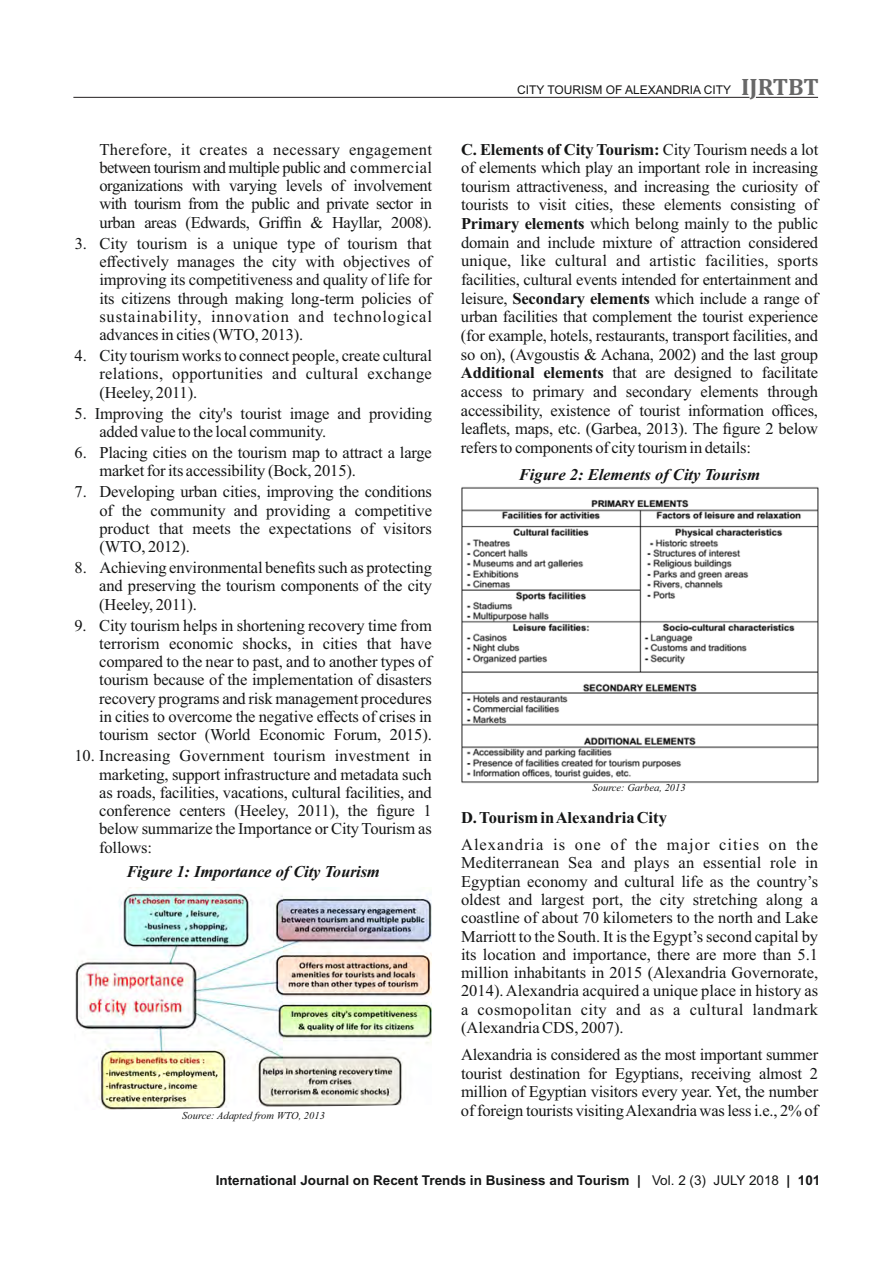
<style>
.page{position:relative;width:893px;height:1263px;background:#fff}
.page>*{position:absolute;margin:0;border:0;box-sizing:border-box;transform-origin:0 0}
.t1{font:16.5px/18.3px "Times New Roman";letter-spacing:-.01em;color:#151616;text-align:justify}
.t2{font:italic 700 16.5px "Times New Roman";letter-spacing:-.01em;color:#151616}
.t3{font:700 16.5px "Times New Roman";color:#151616}
.t4{font:700 13.5px "Arial";color:#151616}
.t5{font:13.5px "Arial";color:#151616}
.t6{font:12px "Arial";color:#151616}
.t7{font:italic 10.5px "Times New Roman";color:#151616}
.s1{font-family:"Cambria";font-weight:700;font-size:24px;color:#686868}
.s2{font-weight:700}
.s3{font-weight:400}
</style>
<div class="page">
<hr style="left:756px;top:97px;width:62px;height:1px;background:#231f20">
<hr style="left:73px;top:97px;width:676px;height:1px;background:#231f20">
<img style="left:75px;top:887px;width:357px;height:223px">
<img style="left:461px;top:487px;width:357px;height:296px">
<p class="t1" style="left:99px;top:141px;width:334px">Therefore, it creates a necessary engagement between tourism and multiple public and commercial organizations with varying levels of involvement with tourism from the public and private sector in urban areas (Edwards, Griffin &amp; Hayllar, 2008).</p>
<p class="t1" style="left:99px;top:236px;width:334px;text-indent:-25px">3. City tourism is a unique type of tourism that effectively manages the city with objectives of improving its competitiveness and quality of life for its citizens through making long-term policies of sustainability, innovation and technological advances in cities (WTO, 2013).</p>
<p class="t1" style="left:99px;top:348px;width:334px;text-indent:-25px">4. City tourism works to connect people, create cultural relations, opportunities and cultural exchange (Heeley, 2011).</p>
<p class="t1" style="left:99px;top:406px;width:334px;text-indent:-25px">5. Improving the city's tourist image and providing added value to the local community.</p>
<p class="t1" style="left:99px;top:445px;width:334px;text-indent:-25px">6. Placing cities on the tourism map to attract a large market for its accessibility (Bock, 2015).</p>
<p class="t1" style="left:99px;top:484px;width:334px;text-indent:-25px">7. Developing urban cities, improving the conditions of the community and providing a competitive product that meets the expectations of visitors (WTO, 2012).</p>
<p class="t1" style="left:99px;top:560px;width:334px;text-indent:-25px">8. Achieving environmental benefits such as protecting and preserving the tourism components of the city (Heeley, 2011).</p>
<p class="t1" style="left:99px;top:617px;width:334px;text-indent:-25px">9. City tourism helps in shortening recovery time from terrorism economic shocks, in cities that have compared to the near to past, and to another types of tourism because of the implementation of disasters recovery programs and risk management procedures in cities to overcome the negative effects of crises in tourism sector (World Economic Forum, 2015).</p>
<p class="t1" style="left:99px;top:748px;width:334px;text-indent:-25px">10. Increasing Government tourism investment in marketing, support infrastructure and metadata such as roads, facilities, vacations, cultural facilities, and conference centers (Heeley, 2011), the figure 1 below summarize the Importance or City Tourism as follows:</p>
<p class="t2" style="left:126px;top:866px;width:255px">Figure 1: Importance of City Tourism</p>
<p class="t7" style="left:182px;top:1111px;width:144px">Source: Adapted from WTO, 2013</p>
<p class="t6" style="left:517px;top:85px;width:303px">CITY TOURISM OF ALEXANDRIA CITY <span class="s1">IJRTBT</span></p>
<p class="t1" style="left:461px;top:141px;width:359px"><span class="s2">C. Elements of City Tourism:</span> City Tourism needs a lot of elements which play an important role in increasing tourism attractiveness, and increasing the curiosity of tourists to visit cities, these elements consisting of <span class="s2">Primary elements</span> which belong mainly to the public domain and include mixture of attraction considered unique, like cultural and artistic facilities, sports facilities, cultural events intended for entertainment and leisure, <span class="s2">Secondary elements</span> which include a range of urban facilities that complement the tourist experience (for example, hotels, restaurants, transport facilities, and so on), (Avgoustis &amp; Achana, 2002) and the last group <span class="s2">Additional elements</span> that are designed to facilitate access to primary and secondary elements through accessibility, existence of tourist information offices, leaflets, maps, etc. (Garbea, 2013). The figure 2 below refers to components of city tourism in details:</p>
<p class="t2" style="left:519px;top:469px;width:243px">Figure 2: Elements of City Tourism</p>
<p class="t7" style="left:593px;top:783px;width:95px">Source: Garbea, 2013</p>
<p class="t3" style="left:461px;top:811px;width:207px">D. Tourism in Alexandria City</p>
<p class="t1" style="left:461px;top:837px;width:359px">Alexandria is one of the major cities on the Mediterranean Sea and plays an essential role in Egyptian economy and cultural life as the country’s oldest and largest port, the city stretching along a coastline of about 70 kilometers to the north and Lake Marriott to the South. It is the Egypt’s second capital by its location and importance, there are more than 5.1 million inhabitants in 2015 (Alexandria Governorate, 2014). Alexandria acquired a unique place in history as a cosmopolitan city and as a cultural landmark (Alexandria CDS, 2007).</p>
<p class="t1" style="left:461px;top:1047px;width:359px">Alexandria is considered as the most important summer tourist destination for Egyptians, receiving almost 2 million of Egyptian visitors every year. Yet, the number of foreign tourists visiting Alexandria was less i.e., 2% of</p>
<p class="t4" style="left:216px;top:1175px;width:492px">International Journal on Recent Trends in Business and Tourism | <span class="s3">Vol. 2 (3)</span></p>
<p class="t5" style="left:714px;top:1175px;width:67px">JULY 2018</p>
<p class="t4" style="left:787px;top:1175px;width:35px">| 101</p>
</div>
